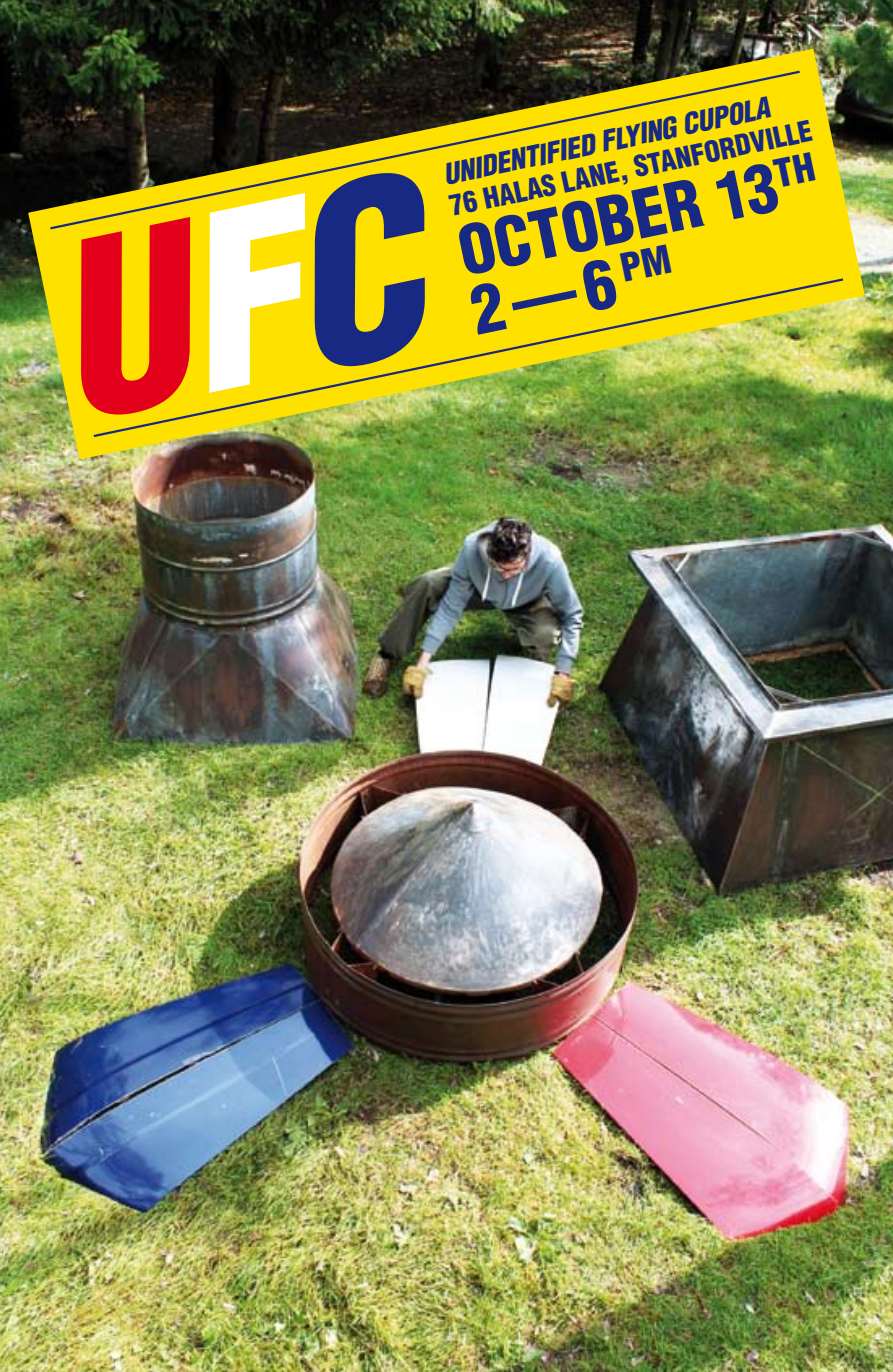
<style>
.page{position:relative;width:893px;height:1372px;background:#fff}
.page>*{position:absolute;margin:0;border:0;box-sizing:border-box;transform-origin:0 0}
.t1{font:900 condensed 65.25px/60.3px "Helvetica LT Std";color:#172983}
.t2{font:900 condensed 28.12px "Helvetica LT Std";color:#172983}
.t3{font:italic 900 condensed 28.12px "Helvetica LT Std";color:#172983}
</style>
<div class="page">
<img style="left:0;top:0;width:893px;height:1371px">
<img style="left:28px;top:49px;width:837px;height:410px">
<svg style="left:48px;top:69px;width:754px;height:162px;background:#988709"></svg>
<img style="left:91px;top:277px;width:755px;height:161px">
<svg style="left:47px;top:164px;width:412px;height:259px;background:#ecd307"></svg>
<p class="t3" style="left:440px;top:158px;width:334px;rotate:-12deg">UNIDENTIFIED FLYING CUPOLA</p>
<p class="t2" style="left:446px;top:189px;width:371px;rotate:-12deg">76 Halas Lane, Stanfordville</p>
<h1 class="t1" style="left:453px;top:223px;width:367px;rotate:-12deg">OCTO BER 13<sup>TH<br></sup>2—6<sup>PM</sup></h1>
</div>
